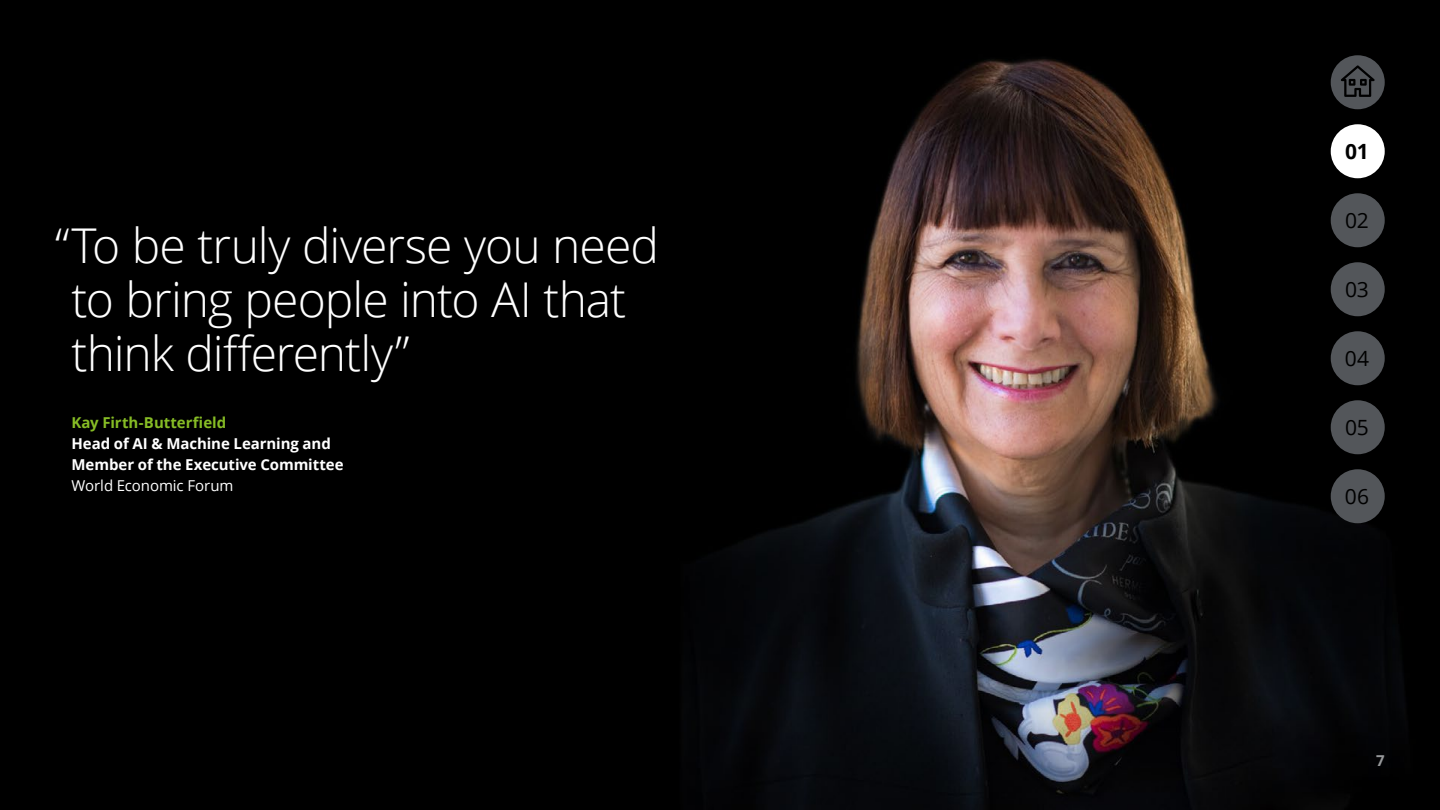
<style>
.page{position:relative;width:1440px;height:810px;background:#fff}
.page>*{position:absolute;margin:0;border:0;box-sizing:border-box;transform-origin:0 0}
.t1{font:300 48px/54px "Open Sans";letter-spacing:-.02em;color:#fff}
.t2{font:21px "Open Sans";letter-spacing:-.01em;color:#000}
.t3{font:700 21px "Open Sans";color:#000}
.t4{font:700 15px/21px "Open Sans";letter-spacing:-.005em;color:#fff}
.t5{font:700 15px "Open Sans";color:#86bc25}
.t6{font:15px "Open Sans";letter-spacing:-.005em;color:#fff}
.t7{font:700 15px "Open Sans";color:#97999b}
</style>
<div class="page">
<img style="left:0;top:0;width:1440px;height:810px">
<div style="left:1331px;top:400px;width:54px;height:54px;background:#53565a;border-radius:50%"></div>
<div style="left:1331px;top:331px;width:54px;height:54px;background:#53565a;border-radius:50%"></div>
<div style="left:1331px;top:262px;width:54px;height:54px;background:#53565a;border-radius:50%"></div>
<div style="left:1331px;top:193px;width:54px;height:54px;background:#53565a;border-radius:50%"></div>
<div style="left:1331px;top:124px;width:54px;height:54px;background:#fff;border-radius:50%"></div>
<div style="left:1331px;top:469px;width:54px;height:54px;background:#53565a;border-radius:50%"></div>
<svg style="left:1331px;top:55px;width:54px;height:54px;background:#37393b"></svg>
<p class="t1" style="left:71px;top:218px;width:589px;text-indent:-16px">“To be truly diverse you need to bring people into AI that think differently”</p>
<p class="t5" style="left:71px;top:412px;width:156px">Kay Firth-Butterfield</p>
<p class="t4" style="left:71px;top:433px;width:274px">Head of AI &amp; Machine Learning and<br>Member of the Executive Committee</p>
<p class="t6" style="left:71px;top:476px;width:164px">World Economic Forum</p>
<p class="t3" style="left:1345px;top:137px;width:25px">01</p>
<p class="t2" style="left:1345px;top:206px;width:25px">02</p>
<p class="t2" style="left:1345px;top:275px;width:25px">03</p>
<p class="t2" style="left:1345px;top:344px;width:26px">04</p>
<p class="t2" style="left:1345px;top:413px;width:25px">05</p>
<p class="t2" style="left:1345px;top:482px;width:26px">06</p>
<p class="t7" style="left:1376px;top:750px;width:10px">7</p>
</div>
